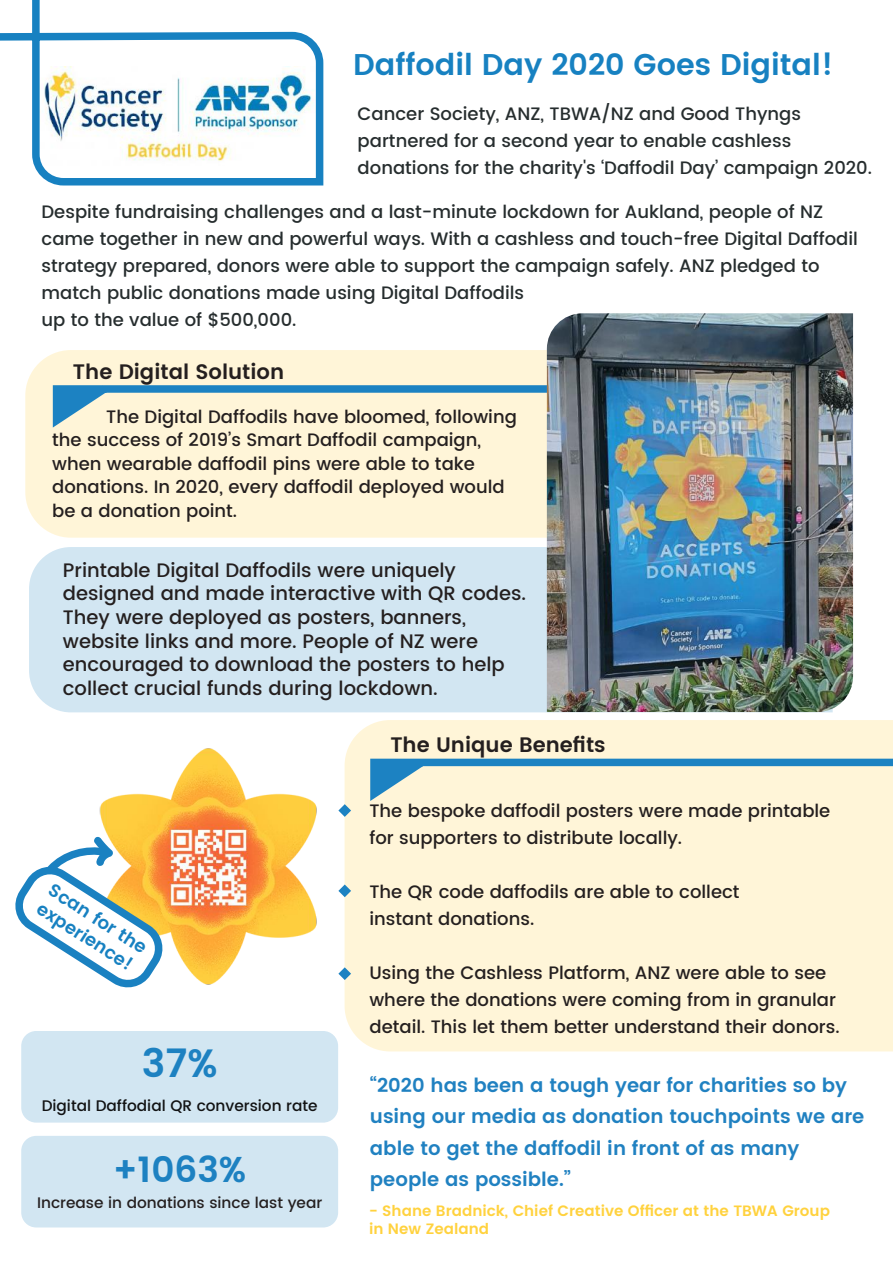
<style>
.page{position:relative;width:893px;height:1263px;background:#fff}
.page>*{position:absolute;margin:0;border:0;box-sizing:border-box;transform-origin:0 0}
.t1{font:600 39.45px "Poppins";color:#1d81c1}
.t2{font:600 35.85px "Poppins";color:#1d81c1}
.t3{font:600 30px "Poppins";color:#1781c1}
.t4{font:600 21px "Poppins";color:#241f1f}
.t5{font:500 19.5px/23.5px "Poppins";color:#241f1f}
.t6{font:600 19.5px/31.5px "Poppins";color:#2081c1}
.t7{font:500 18px/27px "Poppins";color:#241f1f}
.t8{font:500 18px/27px "Poppins";color:#262d2e}
.t9{font:600 18px/21.8px "Poppins";color:#1781c1}
.t10{font:500 15.3px "Poppins";color:#241f1f}
.t11{font:500 15.3px "Poppins";color:#111213}
.t12{font:600 15px/18px "Poppins";color:#ffd23e}
</style>
<div class="page">
<div style="left:25px;top:350px;width:522px;height:188px;background:#fff5d8"></div>
<div style="left:345px;top:720px;width:548px;height:331px;background:#fff5d8"></div>
<div style="left:29px;top:547px;width:518px;height:165px;background:#d2e6f2"></div>
<svg style="left:49px;top:379px;width:498px;height:55px;background:#d8e1d4"></svg>
<svg style="left:366px;top:752px;width:527px;height:56px;background:#d9e2d4"></svg>
<svg style="left:0;top:0;width:324px;height:186px"></svg>
<div style="left:21px;top:1136px;width:317px;height:91px;background:#d2e6f2;border-radius:15px"></div>
<div style="left:21px;top:1031px;width:317px;height:91px;background:#d2e6f2;border-radius:15px"></div>
<img style="left:99px;top:748px;width:218px;height:237px">
<svg style="left:15px;top:836px;width:154px;height:152px"></svg>
<img style="left:547px;top:313px;width:306px;height:399px">
<svg style="left:338px;top:804px;width:13px;height:13px"></svg>
<svg style="left:338px;top:884px;width:13px;height:13px"></svg>
<svg style="left:338px;top:967px;width:13px;height:13px"></svg>
<h3 class="t3" style="left:353px;top:42px;width:482px">Daffodil Day 2020 Goes Digital!</h3>
<p class="t8" style="left:358px;top:101px;width:516px">Cancer Society, ANZ, TBWA/NZ and Good Thyngs partnered for a second year to enable cashless donations for the charity's ‘Daffodil Day’ campaign 2020.</p>
<p class="t8" style="left:42px;top:199px;width:818px">Despite fundraising challenges and a last-minute lockdown for Aukland, people of NZ came together in new and powerful ways. With a cashless and touch-free Digital Daffodil strategy prepared, donors were able to support the campaign safely. ANZ pledged to match public donations made using Digital Daffodils<br>up to the value of $500,000.</p>
<p class="t4" style="left:73px;top:356px;width:213px">The Digital Solution</p>
<p class="t7" style="left:52px;top:405px;width:466px;line-height:23.5px;text-indent:54px">The Digital Daffodils have bloomed, following the success of 2019’s Smart Daffodil campaign, when wearable daffodil pins were able to take donations. In 2020, every daffodil deployed would be a donation point.</p>
<p class="t5" style="left:63px;top:559px;width:465px">Printable Digital Daffodils were uniquely designed and made interactive with QR codes.<br>They were deployed as posters, banners, website links and more. People of NZ were encouraged to download the posters to help collect crucial funds during lockdown.</p>
<p class="t9" style="left:56px;top:879px;width:114px;rotate:33deg">Scan for the experience!</p>
<h1 class="t1" style="left:142px;top:1034px;width:77px">37%</h1>
<p class="t11" style="left:42px;top:1095px;width:277px">Digital Daffodial QR conversion rate</p>
<h2 class="t2" style="left:113px;top:1142px;width:135px">+1063%</h2>
<p class="t10" style="left:37px;top:1191px;width:287px">Increase in donations since last year</p>
<p class="t4" style="left:390px;top:729px;width:217px">The Unique Benefits</p>
<p class="t7" style="left:369px;top:798px;width:462px">The bespoke daffodil posters were made printable for supporters to distribute locally.</p>
<p class="t7" style="left:369px;top:879px;width:372px">The QR code daffodils are able to collect instant donations.</p>
<p class="t7" style="left:369px;top:960px;width:472px">Using the Cashless Platform, ANZ were able to see where the donations were coming from in granular detail. This let them better understand their donors.</p>
<p class="t6" style="left:370px;top:1070px;width:496px">“2020 has been a tough year for charities so by using our media as donation touchpoints we are able to get the daffodil in front of as many people as possible.”</p>
<p class="t12" style="left:369px;top:1202px;width:462px">- Shane Bradnick, Chief Creative Officer at the TBWA Group in New Zealand</p>
</div>
